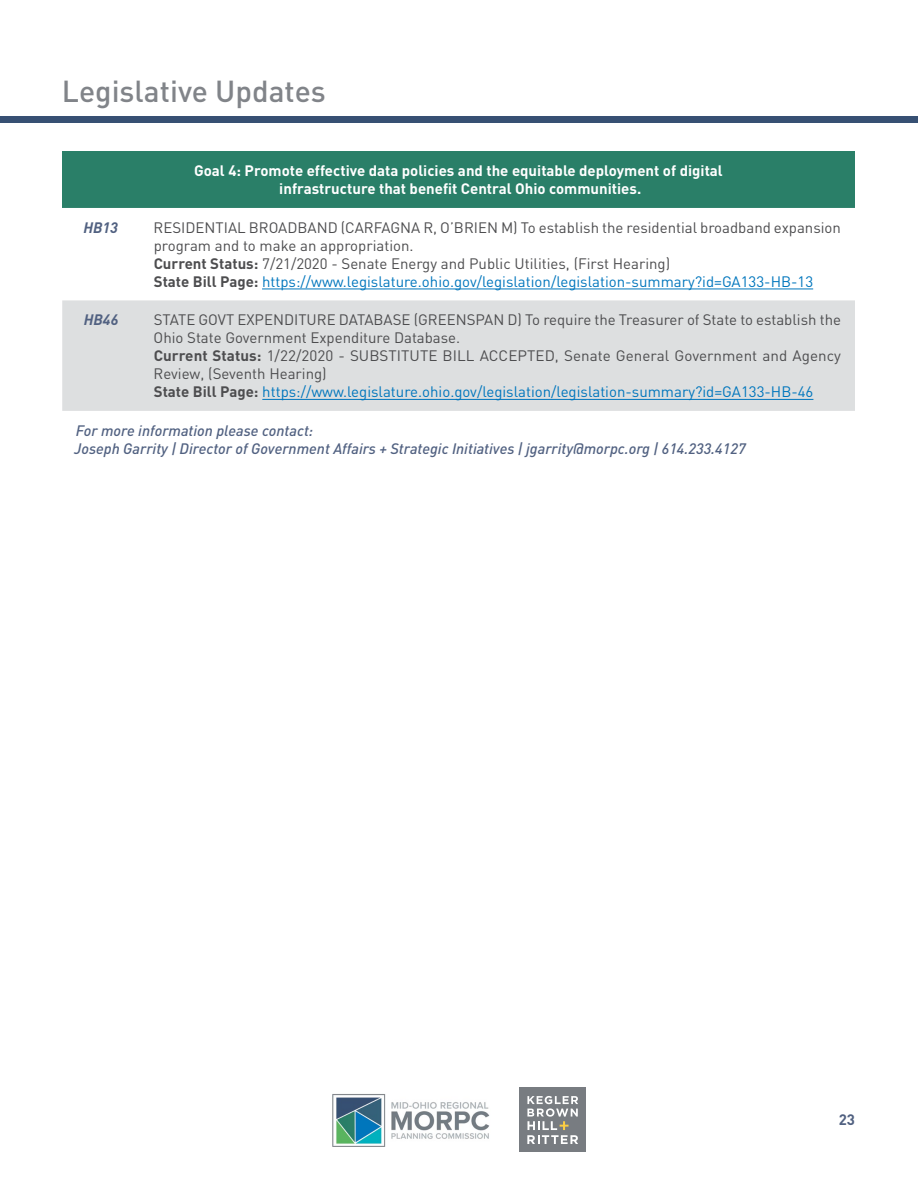
<style>
.page{position:relative;width:918px;height:1188px;background:#fff}
.page>*{position:absolute;margin:0;border:0;box-sizing:border-box;transform-origin:0 0}
.t1{font:500 30px "DIN Pro";color:#818489}
.t2{font:15px/18px "DIN Pro";color:#4d4d4f}
.t3{font:italic 500 15px/18px "DIN Pro";color:#516181}
.t4{font:700 15px/18px "DIN Pro";color:#fff;text-align:center}
.t5{font:italic 700 15px "DIN Pro";color:#516181}
.t6{font:700 15px "DIN Pro";color:#516181}
.s1{font-weight:700}
.s2{color:#0076bd}
</style>
<div class="page">
<div style="left:520px;top:1088px;width:66px;height:64px;background:#787c81"></div>
<svg style="left:527px;top:1096px;width:51px;height:48px"></svg>
<img style="left:332px;top:1094px;width:158px;height:53px">
<div style="left:0;top:116px;width:918px;height:7px;background:#375073"></div>
<div style="left:62px;top:152px;width:793px;height:56px;background:#2a7f68"></div>
<div style="left:62px;top:300px;width:793px;height:111px;background:#dddfe0"></div>
<hr style="left:262px;top:289px;width:551px;height:1px;background:#0076bd">
<hr style="left:262px;top:399px;width:551px;height:1px;background:#0076bd">
<h1 class="t1" style="left:62px;top:71px;width:265px">Legislative Updates</h1>
<p class="t4" style="left:194px;top:161px;width:530px">Goal 4: Promote effective data policies and the equitable deployment of digital infrastructure that benefit Central Ohio communities.</p>
<p class="t5" style="left:83px;top:215px;width:36px">HB13</p>
<p class="t2" style="left:154px;top:218px;width:689px">RESIDENTIAL BROADBAND (CARFAGNA R, O’BRIEN M) To establish the residential broadband expansion program and to make an appropriation.<br><span class="s1">Current Status:</span> 7/21/2020 - Senate Energy and Public Utilities, (First Hearing)<br><span class="s1">State Bill Page:</span> <span class="s2">https://www.legislature.ohio.gov/legislation/legislation-summary?id=GA133-HB-13</span></p>
<p class="t5" style="left:84px;top:308px;width:36px">HB46</p>
<p class="t2" style="left:154px;top:310px;width:689px">STATE GOVT EXPENDITURE DATABASE (GREENSPAN D) To require the Treasurer of State to establish the Ohio State Government Expenditure Database.<br><span class="s1">Current Status:</span> 1/22/2020 - SUBSTITUTE BILL ACCEPTED, Senate General Government and Agency Review, (Seventh Hearing)<br><span class="s1">State Bill Page:</span> <span class="s2">https://www.legislature.ohio.gov/legislation/legislation-summary?id=GA133-HB-46</span></p>
<p class="t3" style="left:74px;top:420px;width:673px">For more information please contact:<br>Joseph Garrity | Director of Government Affairs + Strategic Initiatives | jgarrity@morpc.org | 614.233.4127</p>
<p class="t6" style="left:839px;top:1110px;width:18px">23</p>
</div>
